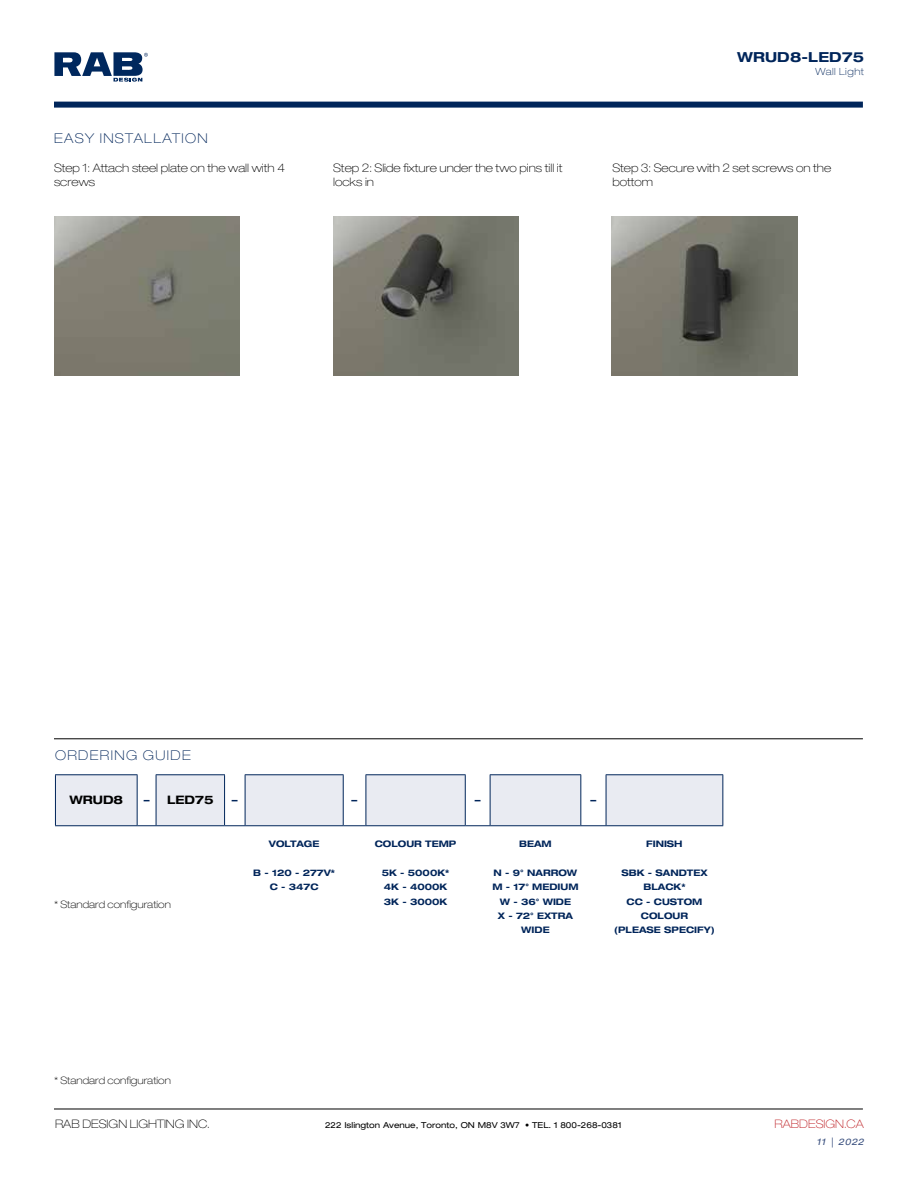
<style>
.page{position:relative;width:918px;height:1188px;background:#fff}
.page>*{position:absolute;margin:0;border:0;box-sizing:border-box;transform-origin:0 0}
.t1{font:700 expanded 13.8px "Helvetica Neue LT Std";letter-spacing:.01em;color:#00255a}
.t2{font:100 expanded 13.5px "Helvetica Neue LT Std";letter-spacing:.1em;color:#00255a}
.t3{font:100 expanded 11.7px/14.4px "Helvetica Neue LT Std";color:#000}
.t4{font:100 expanded 11.7px "Helvetica Neue LT Std";color:#be1f24}
.t5{font:700 expanded 11.7px "Helvetica Neue LT Std";color:#000}
.t6{font:700 expanded 11.7px "Helvetica Neue LT Std";color:#00255a}
.t7{font:100 expanded 10.2px "Helvetica Neue LT Std";color:#000}
.t8{font:100 expanded 9.9px "Helvetica Neue LT Std";letter-spacing:.05em;color:#00255a}
.t9{font:700 expanded 9px/14.4px "Helvetica Neue LT Std";color:#00255a;text-align:center}
.t10{font:italic expanded 9px "Helvetica Neue LT Std";letter-spacing:.07em;color:#394f7e}
.t11{font:expanded 8.25px "Helvetica Neue LT Std";color:#000}
.s1{color:#00255a}
</style>
<div class="page">
<svg style="left:54px;top:52px;width:94px;height:30px"></svg>
<div style="left:54px;top:102px;width:809px;height:6px;background:#00255a"></div>
<hr style="left:54px;top:1109px;width:809px;height:1px;background:#000">
<img style="left:54px;top:216px;width:186px;height:159px">
<img style="left:334px;top:216px;width:184px;height:159px">
<img style="left:612px;top:216px;width:186px;height:159px">
<hr style="left:54px;top:738px;width:809px;height:1px;background:#000">
<svg style="left:55px;top:826px;width:668px;height:1px"></svg>
<hr style="left:55px;top:774px;width:83px;height:1px;background:#00255a">
<hr style="left:156px;top:774px;width:69px;height:1px;background:#00255a">
<hr style="left:245px;top:774px;width:99px;height:1px;background:#00255a">
<hr style="left:366px;top:774px;width:100px;height:1px;background:#00255a">
<hr style="left:490px;top:774px;width:91px;height:1px;background:#00255a">
<hr style="left:606px;top:774px;width:117px;height:1px;background:#00255a">
<svg style="left:55px;top:775px;width:668px;height:51px"></svg>
<hr style="left:606px;top:825px;width:117px;height:1px;background:#00255a">
<h1 class="t1" style="left:737px;top:49px;width:128px">WRUD8-LED75</h1>
<p class="t8" style="left:815px;top:66px;width:50px">Wall Light</p>
<h2 class="t2" style="left:54px;top:130px;width:155px">EASY INSTALLATION</h2>
<p class="t3" style="left:54px;top:160px;width:232px">Step 1: Attach steel plate on the wall with 4 screws</p>
<p class="t3" style="left:333px;top:160px;width:231px">Step 2: Slide fixture under the two pins till it locks in</p>
<p class="t3" style="left:612px;top:160px;width:220px">Step 3: Secure with 2 set screws on the bottom</p>
<h2 class="t2" style="left:55px;top:748px;width:137px">ORDERING GUIDE</h2>
<p class="t5" style="left:69px;top:793px;width:55px">WRUD8</p>
<p class="t5" style="left:144px;top:793px;width:71px"><span class="s1">–</span> LED75</p>
<p class="t6" style="left:232px;top:793px;width:7px">–</p>
<p class="t6" style="left:352px;top:793px;width:7px">–</p>
<p class="t6" style="left:475px;top:793px;width:7px">–</p>
<p class="t6" style="left:591px;top:793px;width:7px">–</p>
<p class="t9" style="left:269px;top:836px;width:52px">VOLTAGE</p>
<p class="t9" style="left:253px;top:865px;width:84px">B - 120 - 277V*<br>C - 347C</p>
<p class="t9" style="left:375px;top:836px;width:83px">COLOUR TEMP</p>
<p class="t9" style="left:382px;top:865px;width:69px;text-align:left">5K - 5000K*<br>4K - 4000K<br>3K - 3000K</p>
<p class="t9" style="left:519px;top:836px;width:34px">BEAM</p>
<p class="t9" style="left:492px;top:865px;width:88px">N - 9° NARROW<br>M - 17° MEDIUM<br>W - 36° WIDE<br>X - 72° EXTRA<br>WIDE</p>
<p class="t7" style="left:54px;top:899px;width:118px">* Standard configuration</p>
<p class="t9" style="left:646px;top:836px;width:38px">FINISH</p>
<p class="t9" style="left:614px;top:865px;width:102px">SBK - SANDTEX<br>BLACK*<br>CC - CUSTOM<br>COLOUR<br>(PLEASE SPECIFY)</p>
<p class="t7" style="left:54px;top:1075px;width:118px">* Standard configuration</p>
<p class="t3" style="left:55px;top:1117px;width:156px">RAB DESIGN LIGHTING INC.</p>
<p class="t11" style="left:325px;top:1120px;width:298px">222 Islington Avenue, Toronto, ON M8V 3W7 • TEL. 1 800-268-0381</p>
<p class="t4" style="left:775px;top:1117px;width:91px">RABDESIGN.CA</p>
<p class="t10" style="left:817px;top:1137px;width:49px">11 | 2022</p>
</div>
